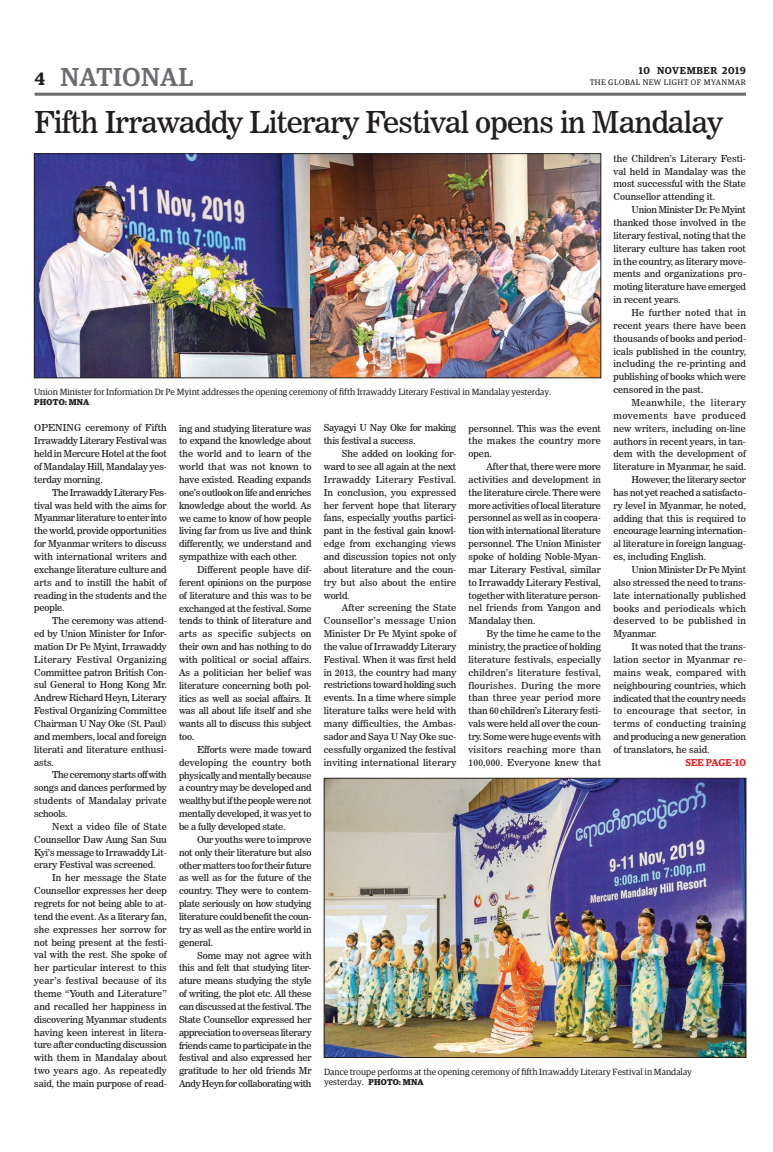
<style>
.page{position:relative;width:773px;height:1152px;background:#fff}
.page>*{position:absolute;margin:0;border:0;box-sizing:border-box;transform-origin:0 0}
.t1{font:30px "News 706 BT Roman C";letter-spacing:-.02em;color:#231f20}
.t2{font:500 26px "Guardian Egyp";letter-spacing:.02em;color:#6c6d70}
.t3{font:600 18px "Guardian Egyp";color:#231f20}
.t4{font:600 10px "Guardian Egyp";letter-spacing:.06em;color:#231f20}
.t5{font:600 10px "Guardian Egyp";letter-spacing:.005em;color:#ee1d23}
.t6{font:9.5px/12.9px "News 706 BT Roman C";color:#231f20;text-align:justify}
.t7{font:9.5px/12.9px "News 706 BT Roman C";letter-spacing:-.02em;color:#231f20}
.t8{font:9.5px "News 706 BT Roman C";letter-spacing:.03em;color:#231f20}
.t9{font:9.5px "News 706 BT Roman C";letter-spacing:.02em;color:#231f20}
.t10{font:9.5px "News 706 BT Roman C";letter-spacing:.025em;color:#231f20}
.t11{font:9.5px "News 706 BT Roman C";letter-spacing:.04em;color:#231f20}
.t12{font:9.5px "News 706 BT Roman C";letter-spacing:.05em;color:#231f20}
.t13{font:9px/10.8px "Guardian Egyp";color:#231f20}
.t14{font:700 8.5px "Guardian Egyp";letter-spacing:.02em;color:#231f20}
.t15{font:8px "Guardian Egyp";letter-spacing:.06em;color:#231f20}
.s1{font-weight:700;font-size:8.5px}
</style>
<div class="page">
<hr style="left:35px;top:93px;width:711px;height:3px;background:#6c6d70">
<img style="left:326px;top:780px;width:418px;height:276px">
<div style="left:324px;top:778px;width:422px;height:280px;border:1px solid #231f20"></div>
<img style="left:309px;top:156px;width:290px;height:220px">
<img style="left:36px;top:156px;width:273px;height:220px">
<div style="left:34px;top:154px;width:567px;height:224px;border:1px solid #231f20"></div>
<h3 class="t3" style="left:35px;top:65px;width:12px">4</h3>
<p class="t4" style="left:638px;top:63px;width:109px">10 NOVEMBER 2019</p>
<h2 class="t2" style="left:61px;top:59px;width:134px">NATIONAL</h2>
<p class="t15" style="left:589px;top:77px;width:158px">THE GLOBAL NEW LIGHT OF MYANMAR</p>
<h1 class="t1" style="left:34px;top:104px;width:690px">Fifth Irrawaddy Literary Festival opens in Mandalay</h1>
<p class="t6" style="left:613px;top:152px;width:134px">the Children’s Literary Festi&shy;val held in Mandalay was the most successful with the State Counsellor attending it.</p>
<p class="t6" style="left:613px;top:203px;width:134px;text-indent:18px">Union Minister Dr. Pe Myint thanked those involved in the literary festival, noting that the literary culture has taken root in the country, as literary move&shy;ments and organizations pro&shy;moting literature have emerged in recent years.</p>
<p class="t6" style="left:613px;top:306px;width:134px;text-indent:18px">He further noted that in recent years there have been thousands of books and period&shy;icals published in the country, including the re-printing and publishing of books which were censored in the past.</p>
<p class="t11" style="left:631px;top:397px;width:116px">Meanwhile, the literary</p>
<p class="t12" style="left:613px;top:410px;width:134px">movements have produced</p>
<p class="t6" style="left:613px;top:422px;width:134px">new writers, including on-line</p>
<p class="t6" style="left:613px;top:435px;width:134px">authors in recent years, in tan-</p>
<p class="t6" style="left:613px;top:447px;width:134px">dem with the development of</p>
<p class="t6" style="left:613px;top:460px;width:134px">literature in Myanmar, he said.</p>
<p class="t7" style="left:631px;top:473px;width:116px">However, the literary sector</p>
<p class="t6" style="left:613px;top:486px;width:134px">has not yet reached a satisfacto-</p>
<p class="t6" style="left:613px;top:499px;width:134px">ry level in Myanmar, he noted,</p>
<p class="t6" style="left:613px;top:512px;width:134px">adding that this is required to</p>
<p class="t6" style="left:613px;top:525px;width:134px">encourage learning internation-</p>
<p class="t6" style="left:613px;top:537px;width:134px">al literature in foreign languag-</p>
<p class="t6" style="left:613px;top:550px;width:94px">es, including English.</p>
<p class="t7" style="left:631px;top:563px;width:116px">Union Minister Dr Pe Myint</p>
<p class="t6" style="left:613px;top:576px;width:134px">also stressed the need to trans-</p>
<p class="t6" style="left:613px;top:589px;width:134px">late internationally published</p>
<p class="t10" style="left:613px;top:602px;width:134px">books and periodicals which</p>
<p class="t8" style="left:613px;top:615px;width:134px">deserved to be published in</p>
<p class="t6" style="left:613px;top:627px;width:45px">Myanmar.</p>
<p class="t6" style="left:631px;top:640px;width:116px">It was noted that the trans-</p>
<p class="t6" style="left:613px;top:653px;width:134px">lation sector in Myanmar re-</p>
<p class="t8" style="left:613px;top:667px;width:134px">mains weak, compared with</p>
<p class="t6" style="left:613px;top:679px;width:134px">neighbouring countries, which</p>
<p class="t7" style="left:613px;top:692px;width:134px">indicated that the country needs</p>
<p class="t8" style="left:613px;top:705px;width:134px">to encourage that sector, in</p>
<p class="t9" style="left:613px;top:718px;width:134px">terms of conducting training</p>
<p class="t7" style="left:613px;top:730px;width:134px">and producing a new generation</p>
<p class="t6" style="left:613px;top:743px;width:97px">of translators, he said.</p>
<p class="t5" style="left:685px;top:755px;width:62px">SEE PAGE-10</p>
<p class="t13" style="left:34px;top:386px;width:518px">Union Minister for Information Dr Pe Myint addresses the opening ceremony of fifth Irrawaddy Literary Festival in Mandalay yesterday.</p>
<p class="t14" style="left:34px;top:396px;width:57px">PHOTO: MNA</p>
<p class="t6" style="left:34px;top:422px;width:134px">OPENING ceremony of Fifth Irrawaddy Literary Festival was held in Mercure Hotel at the foot of Mandalay Hill, Mandalay yes&shy;terday morning.</p>
<p class="t6" style="left:34px;top:486px;width:134px;text-indent:18px">The Irrawaddy Literary Fes&shy;tival was held with the aims for Myanmar literature to enter into the world, provide opportunities for Myanmar writers to discuss with international writers and exchange literature culture and arts and to instill the habit of reading in the students and the people.</p>
<p class="t6" style="left:34px;top:614px;width:134px;text-indent:18px">The ceremony was attend&shy;ed by Union Minister for Infor&shy;mation Dr Pe Myint, Irrawaddy Literary Festival Organizing Committee patron British Con&shy;sul General to Hong Kong Mr.<br>Andrew Richard Heyn, Literary Festival Organizing Committee Chairman U Nay Oke (St. Paul) and members, local and foreign literati and literature enthusi&shy;asts.</p>
<p class="t6" style="left:34px;top:769px;width:134px;text-indent:18px">The ceremony starts off with songs and dances performed by students of Mandalay private schools.</p>
<p class="t6" style="left:34px;top:820px;width:134px;text-indent:18px">Next a video file of State Counsellor Daw Aung San Suu Kyi’s message to Irrawaddy Lit&shy;erary Festival was screened.</p>
<p class="t6" style="left:34px;top:871px;width:134px;text-indent:18px">In her message the State Counsellor expresses her deep regrets for not being able to at&shy;tend the event. As a literary fan, she expresses her sorrow for not being present at the festi&shy;val with the rest. She spoke of her particular interest to this year’s festival because of its theme “Youth and Literature” and recalled her happiness in discovering Myanmar students having keen interest in litera&shy;ture after conducting discussion with them in Mandalay about two years ago. As repeatedly said, the main purpose of read-</p>
<p class="t7" style="left:324px;top:422px;width:134px">Sayagyi U Nay Oke for making this festival a success.</p>
<p class="t6" style="left:324px;top:447px;width:134px;text-indent:18px">She added on looking for&shy;ward to see all again at the next Irrawaddy Literary Festival.<br>In conclusion, you expressed her fervent hope that literary fans, especially youths partici&shy;pant in the festival gain knowl&shy;edge from exchanging views and discussion topics not only about literature and the coun&shy;try but also about the entire world.</p>
<p class="t6" style="left:324px;top:601px;width:134px;text-indent:18px">After screening the State Counsellor’s message Union Minister Dr Pe Myint spoke of the value of Irrawaddy Literary Festival. When it was first held in 2013, the country had many restrictions toward holding such events. In a time where simple literature talks were held with many difficulties, the Ambas&shy;sador and Saya U Nay Oke suc&shy;cessfully organized the festival inviting international literary</p>
<p class="t6" style="left:468px;top:422px;width:134px">personnel. This was the event the makes the country more open.</p>
<p class="t6" style="left:468px;top:460px;width:134px;text-indent:18px">After that, there were more activities and development in the literature circle. There were more activities of local literature personnel as well as in coopera&shy;tion with international literature personnel. The Union Minister spoke of holding Noble-Myan&shy;mar Literary Festival, similar to Irrawaddy Literary Festival, together with literature person&shy;nel friends from Yangon and Mandalay then.</p>
<p class="t6" style="left:468px;top:627px;width:134px;text-indent:18px">By the time he came to the ministry, the practice of holding literature festivals, especially children’s literature festival, flourishes. During the more than three year period more than 60 children’s Literary festi&shy;vals were held all over the coun&shy;try. Some were huge events with visitors reaching more than 100,000. Everyone knew that</p>
<p class="t6" style="left:179px;top:422px;width:134px">ing and studying literature was to expand the knowledge about the world and to learn of the world that was not known to have existed. Reading expands one’s outlook on life and enriches knowledge about the world. As we came to know of how people living far from us live and think differently, we understand and sympathize with each other.</p>
<p class="t6" style="left:179px;top:563px;width:134px;text-indent:18px">Different people have dif&shy;ferent opinions on the purpose of literature and this was to be exchanged at the festival. Some tends to think of literature and arts as specific subjects on their own and has nothing to do with political or social affairs.<br>As a politician her belief was literature concerning both pol&shy;itics as well as social affairs. It was all about life itself and she wants all to discuss this subject too.</p>
<p class="t6" style="left:179px;top:743px;width:134px;text-indent:18px">Efforts were made toward developing the country both physically and mentally because a country may be developed and wealthy but if the people were not mentally developed, it was yet to be a fully developed state.</p>
<p class="t6" style="left:179px;top:833px;width:134px;text-indent:18px">Our youths were to improve not only their literature but also other matters too for their future as well as for the future of the country. They were to contem&shy;plate seriously on how studying literature could benefit the coun&shy;try as well as the entire world in general.</p>
<p class="t6" style="left:179px;top:949px;width:134px;text-indent:18px">Some may not agree with this and felt that studying liter&shy;ature means studying the style of writing, the plot etc. All these can discussed at the festival. The State Counsellor expressed her appreciation to overseas literary friends came to participate in the festival and also expressed her gratitude to her old friends Mr Andy Heyn for collaborating with</p>
<p class="t13" style="left:324px;top:1065px;width:369px">Dance troupe performs at the opening ceremony of fifth Irrawaddy Literary Festival in Mandalay yesterday. <span class="s1">PHOTO: MNA</span></p>
</div>
